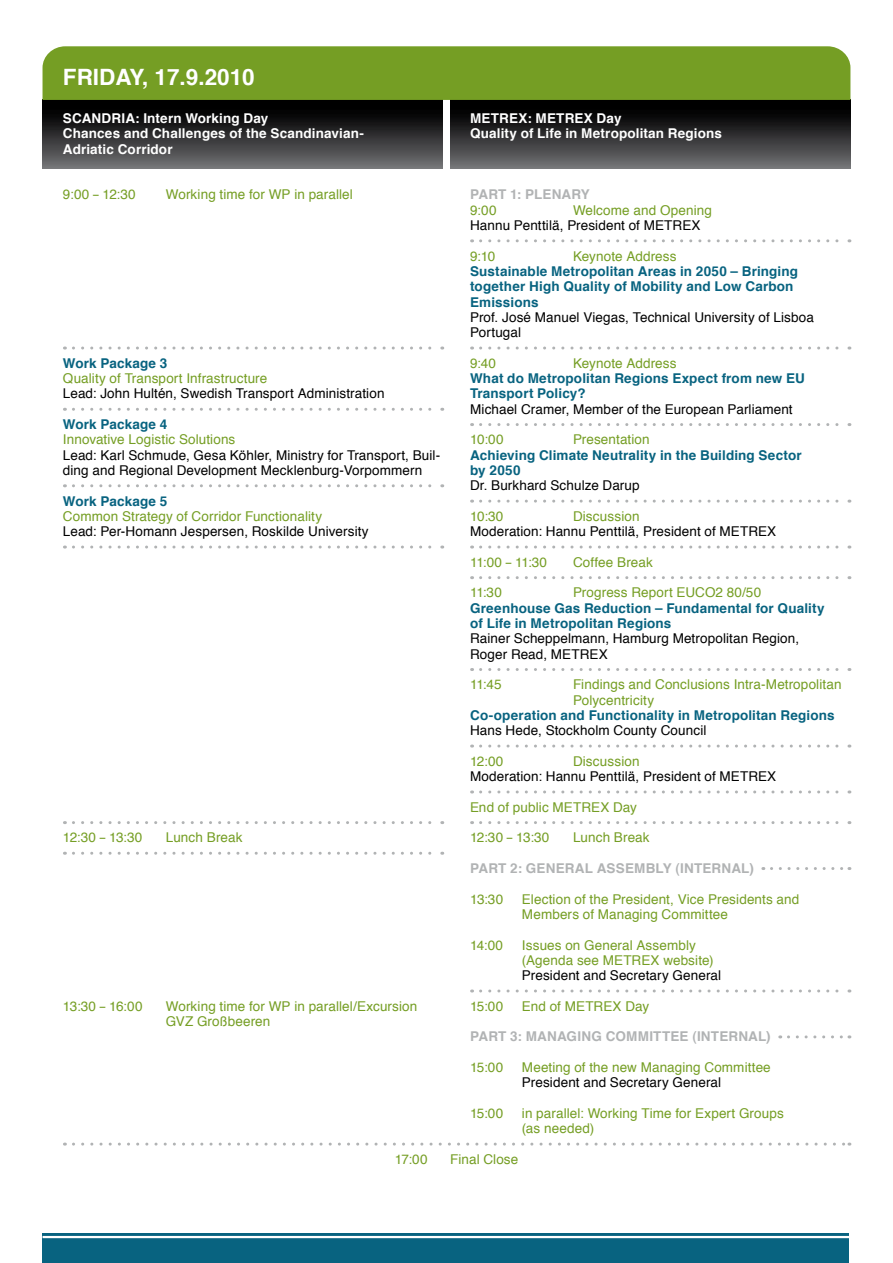
<style>
.page{position:relative;width:893px;height:1263px;background:#fff}
.page>*{position:absolute;margin:0;border:0;box-sizing:border-box;transform-origin:0 0}
.t1{font:700 22.5px "Helvetica";color:#fff}
.t2{font:13.5px/15.3px "Helvetica";letter-spacing:.01em;color:#759e24}
.t3{font:13.5px/15.3px "Helvetica";letter-spacing:.005em;color:#000}
.t4{font:700 13.5px/15.3px "Helvetica";letter-spacing:.01em;color:#086380}
.t5{font:700 13.5px/15.3px "Helvetica";letter-spacing:.01em;color:#fff}
.t6{font:700 13.5px "Helvetica";color:#b1b3b4}
</style>
<div class="page">
<div style="left:43px;top:1233px;width:806px;height:29px;background:#086380"></div>
<hr style="left:43px;top:1236px;width:807px;height:2px;background:#fff">
<div style="left:43px;top:100px;width:807px;height:69px;background:linear-gradient(to bottom,#000,#717274)"></div>
<svg style="left:73px;top:346px;width:370px;height:3px"></svg>
<svg style="left:73px;top:408px;width:370px;height:3px"></svg>
<svg style="left:73px;top:484px;width:370px;height:3px"></svg>
<svg style="left:73px;top:545px;width:370px;height:3px"></svg>
<svg style="left:73px;top:821px;width:370px;height:3px"></svg>
<svg style="left:73px;top:852px;width:370px;height:3px"></svg>
<svg style="left:73px;top:1142px;width:777px;height:3px"></svg>
<svg style="left:481px;top:239px;width:369px;height:3px"></svg>
<svg style="left:481px;top:346px;width:369px;height:3px"></svg>
<svg style="left:481px;top:423px;width:369px;height:3px"></svg>
<svg style="left:481px;top:500px;width:369px;height:3px"></svg>
<svg style="left:481px;top:545px;width:369px;height:3px"></svg>
<svg style="left:481px;top:576px;width:369px;height:3px"></svg>
<svg style="left:481px;top:668px;width:369px;height:3px"></svg>
<svg style="left:481px;top:744px;width:369px;height:3px"></svg>
<svg style="left:481px;top:790px;width:369px;height:3px"></svg>
<svg style="left:481px;top:821px;width:369px;height:3px"></svg>
<svg style="left:771px;top:867px;width:79px;height:3px"></svg>
<svg style="left:481px;top:989px;width:369px;height:3px"></svg>
<svg style="left:788px;top:1035px;width:62px;height:3px"></svg>
<div style="left:443px;top:94px;width:7px;height:78px;background:#fff"></div>
<div style="left:43px;top:46px;width:807px;height:54px;background:#759e24"></div>
<h1 class="t1" style="left:63px;top:59px;width:193px">FRIDAY, 17.9.2010</h1>
<p class="t5" style="left:63px;top:111px;width:302px">SCANDRIA: Intern Working Day<br>Chances and Challenges of the Scandinavian-<br>Adriatic Corridor</p>
<p class="t2" style="left:63px;top:187px;width:74px">9:00 – 12:30</p>
<p class="t2" style="left:166px;top:187px;width:188px">Working time for WP in parallel</p>
<p class="t4" style="left:63px;top:356px;width:106px">Work Package 3</p>
<p class="t2" style="left:63px;top:371px;width:206px">Quality of Transport Infrastructure</p>
<p class="t3" style="left:63px;top:386px;width:323px">Lead: John Hultén, Swedish Transport Administration</p>
<p class="t4" style="left:63px;top:417px;width:106px">Work Package 4</p>
<p class="t2" style="left:63px;top:432px;width:174px">Innovative Logistic Solutions</p>
<p class="t3" style="left:63px;top:448px;width:379px">Lead: Karl Schmude, Gesa Köhler, Ministry for Transport, Buil&shy;ding and Regional Development Mecklenburg-Vorpommern</p>
<p class="t4" style="left:63px;top:493px;width:106px">Work Package 5</p>
<p class="t2" style="left:63px;top:509px;width:261px">Common Strategy of Corridor Functionality</p>
<p class="t3" style="left:63px;top:524px;width:307px">Lead: Per-Homann Jespersen, Roskilde University</p>
<p class="t2" style="left:63px;top:830px;width:81px">12:30 – 13:30</p>
<p class="t2" style="left:166px;top:830px;width:78px">Lunch Break</p>
<p class="t2" style="left:63px;top:999px;width:81px">13:30 – 16:00</p>
<p class="t2" style="left:166px;top:999px;width:253px">Working time for WP in parallel/Excursion<br>GVZ Großbeeren</p>
<p class="t5" style="left:470px;top:111px;width:253px">METREX: METREX Day<br>Quality of Life in Metropolitan Regions</p>
<p class="t6" style="left:470px;top:184px;width:19px">Part</p>
<p class="t6" style="left:510px;top:184px;width:35px">1: Plenary</p>
<p class="t2" style="left:470px;top:203px;width:28px">9:00</p>
<p class="t2" style="left:573px;top:203px;width:140px">Welcome and Opening</p>
<p class="t3" style="left:470px;top:218px;width:232px">Hannu Penttilä, President of METREX</p>
<p class="t2" style="left:470px;top:249px;width:27px">9:10</p>
<p class="t2" style="left:573px;top:249px;width:105px">Keynote Address</p>
<p class="t4" style="left:470px;top:264px;width:329px">Sustainable Metropolitan Areas in 2050 – Bringing together High Quality of Mobility and Low Carbon<br>Emissions</p>
<p class="t3" style="left:470px;top:310px;width:345px">Prof. José Manuel Viegas, Technical University of Lisboa<br>Portugal</p>
<p class="t2" style="left:470px;top:356px;width:28px">9:40</p>
<p class="t2" style="left:573px;top:356px;width:105px">Keynote Address</p>
<p class="t4" style="left:470px;top:371px;width:336px">What do Metropolitan Regions Expect from new EU<br>Transport Policy?</p>
<p class="t3" style="left:470px;top:402px;width:324px">Michael Cramer, Member of the European Parliament</p>
<p class="t2" style="left:470px;top:432px;width:35px">10:00</p>
<p class="t2" style="left:573px;top:432px;width:78px">Presentation</p>
<p class="t4" style="left:470px;top:447px;width:333px">Achieving Climate Neutrality in the Building Sector by 2050</p>
<p class="t3" style="left:470px;top:478px;width:171px">Dr. Burkhard Schulze Darup</p>
<p class="t2" style="left:470px;top:509px;width:35px">10:30</p>
<p class="t2" style="left:573px;top:509px;width:68px">Discussion</p>
<p class="t3" style="left:470px;top:524px;width:308px">Moderation: Hannu Penttilä, President of METREX</p>
<p class="t2" style="left:470px;top:555px;width:78px">11:00 – 11:30</p>
<p class="t2" style="left:573px;top:555px;width:81px">Coffee Break</p>
<p class="t2" style="left:470px;top:585px;width:33px">11:30</p>
<p class="t2" style="left:573px;top:585px;width:190px">Progress Report EUCO2 80/50</p>
<p class="t4" style="left:470px;top:600px;width:356px">Greenhouse Gas Reduction – Fundamental for Quality of Life in Metropolitan Regions</p>
<p class="t3" style="left:470px;top:631px;width:331px">Rainer Scheppelmann, Hamburg Metropolitan Region,<br>Roger Read, METREX</p>
<p class="t2" style="left:470px;top:677px;width:33px">11:45</p>
<p class="t2" style="left:573px;top:677px;width:270px">Findings and Conclusions Intra-Metropolitan<br>Polycentricity</p>
<p class="t4" style="left:470px;top:708px;width:366px">Co-operation and Functionality in Metropolitan Regions</p>
<p class="t3" style="left:470px;top:723px;width:238px">Hans Hede, Stockholm County Council</p>
<p class="t2" style="left:470px;top:754px;width:35px">12:00</p>
<p class="t2" style="left:573px;top:754px;width:68px">Discussion</p>
<p class="t3" style="left:470px;top:769px;width:308px">Moderation: Hannu Penttilä, President of METREX</p>
<p class="t2" style="left:470px;top:800px;width:168px">End of public METREX Day</p>
<p class="t2" style="left:470px;top:830px;width:81px">12:30 – 13:30</p>
<p class="t2" style="left:573px;top:830px;width:78px">Lunch Break</p>
<p class="t6" style="left:470px;top:857px;width:19px">Part</p>
<p class="t6" style="left:510px;top:857px;width:37px">2: General</p>
<p class="t6" style="left:597px;top:857px;width:20px">Assembly</p>
<p class="t6" style="left:675px;top:857px;width:15px">(internal</p>
<p class="t6" style="left:749px;top:857px;width:6px">)</p>
<p class="t2" style="left:470px;top:892px;width:35px">13:30</p>
<p class="t2" style="left:522px;top:892px;width:279px">Election of the President, Vice Presidents and<br>Members of Managing Committee</p>
<p class="t2" style="left:470px;top:937px;width:34px">14:00</p>
<p class="t2" style="left:522px;top:937px;width:193px">Issues on General Assembly (Agenda see METREX website)</p>
<p class="t3" style="left:522px;top:968px;width:201px">President and Secretary General</p>
<p class="t2" style="left:470px;top:999px;width:35px">15:00</p>
<p class="t2" style="left:522px;top:999px;width:129px">End of METREX Day</p>
<p class="t6" style="left:470px;top:1026px;width:19px">Part</p>
<p class="t6" style="left:510px;top:1026px;width:38px">3: Managing</p>
<p class="t6" style="left:606px;top:1026px;width:31px">Committee</p>
<p class="t6" style="left:692px;top:1026px;width:15px">(internal</p>
<p class="t6" style="left:766px;top:1026px;width:6px">)</p>
<p class="t2" style="left:470px;top:1060px;width:35px">15:00</p>
<p class="t2" style="left:522px;top:1060px;width:250px">Meeting of the new Managing Committee</p>
<p class="t3" style="left:522px;top:1075px;width:201px">President and Secretary General</p>
<p class="t2" style="left:470px;top:1106px;width:35px">15:00</p>
<p class="t2" style="left:522px;top:1106px;width:263px">in parallel: Working Time for Expert Groups (as needed)</p>
<p class="t2" style="left:395px;top:1152px;width:34px">17:00</p>
<p class="t2" style="left:450px;top:1152px;width:70px">Final Close</p>
</div>
